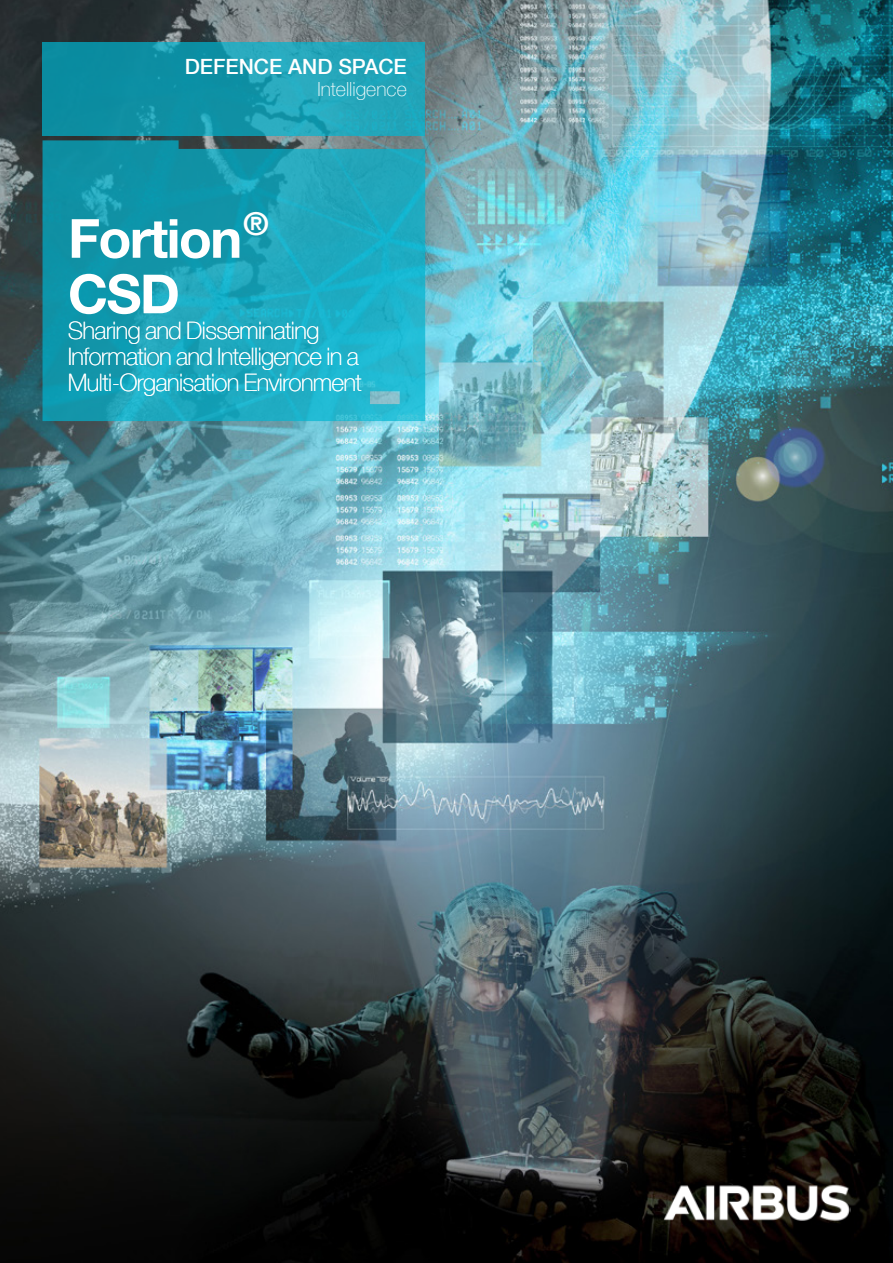
<style>
.page{position:relative;width:893px;height:1263px;background:#fff}
.page>*{position:absolute;margin:0;border:0;box-sizing:border-box;transform-origin:0 0}
.t1{font:700 54px/55.5px "Helvetica Neue LT Com";letter-spacing:-.03em;color:#fff}
._1-H3{font:100 24px "Helvetica Neue LT Com";letter-spacing:-.02em;color:#fff}
.FC__descriptor1{font:500 21px "Helvetica Neue LT Com";color:#fff}
.FC__descriptor2_2{font:100 19.5px "Helvetica Neue LT Com";color:#fff}
</style>
<div class="page">
<img style="left:0;top:0;width:893px;height:1263px">
<svg style="left:43px;top:42px;width:382px;height:94px;background:#179aae"></svg>
<svg style="left:43px;top:140px;width:382px;height:281px;background:#1aa2b7"></svg>
<img style="left:663px;top:1183px;width:187px;height:39px">
<p class="FC__descriptor1" style="left:185px;top:54px;width:224px">DEFENCE AND SPACE</p>
<p class="FC__descriptor2_2" style="left:317px;top:78px;width:91px">Intelligence</p>
<p class="t1" style="left:68px;top:209px;width:202px">Fortion<sup>®<br></sup>CSD</p>
<p class="_1-H3" style="left:68px;top:316px;width:253px">Sharing and Disseminating</p>
<p class="_1-H3" style="left:68px;top:342px;width:292px">Information and Intelligence in a</p>
<p class="_1-H3" style="left:68px;top:368px;width:295px">Multi-Organisation Environment</p>
</div>
